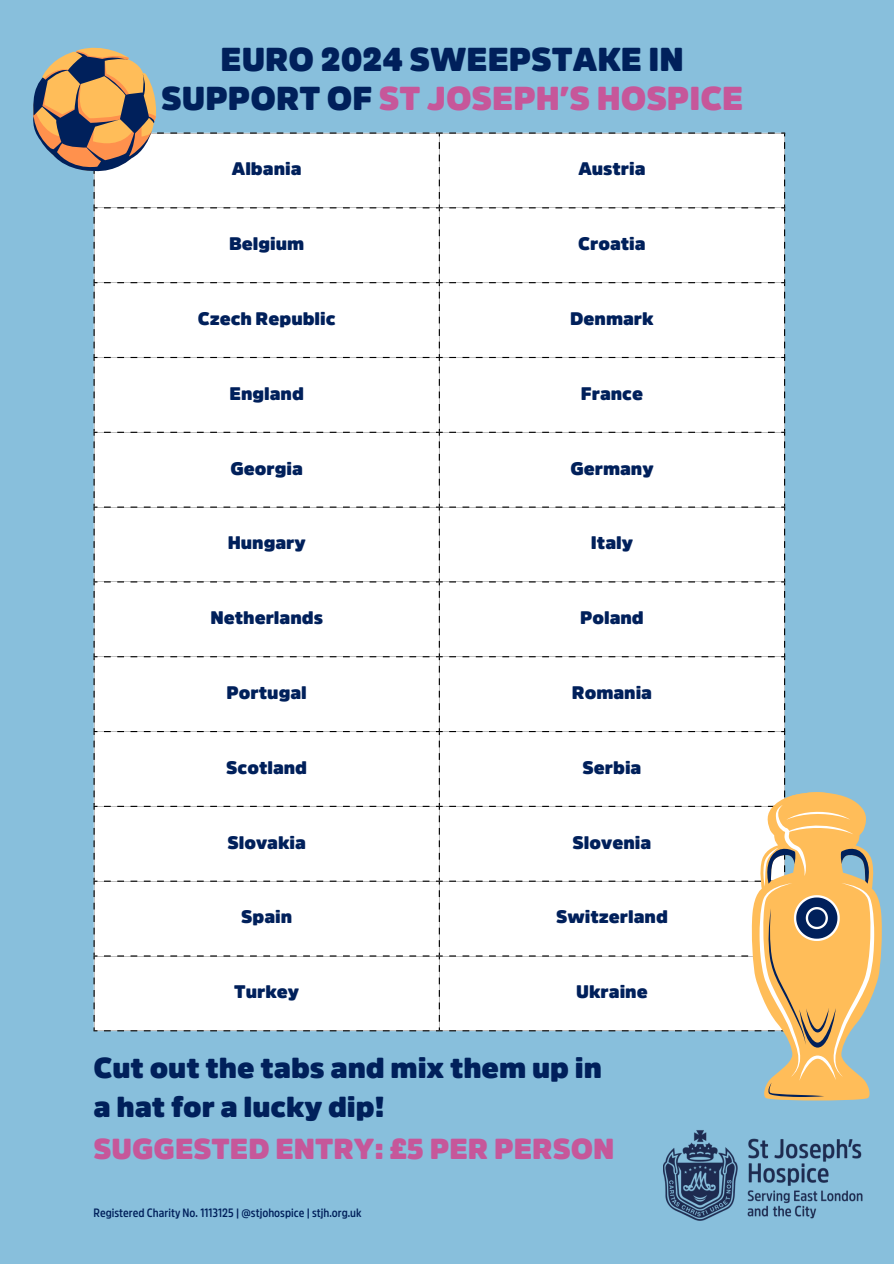
<style>
.page{position:relative;width:894px;height:1264px;background:#fff}
.page>*{position:absolute;margin:0;border:0;box-sizing:border-box;transform-origin:0 0}
.t1{font:900 32.7px/39.3px "Amsi Pro Normal";color:#00205b;text-align:center}
.t2{font:900 28.65px/39.2px "Amsi Pro Normal";color:#00205b}
.t3{font:900 28.65px "Amsi Pro Normal";color:#c6579a}
.t4{font:900 18px "Amsi Pro Normal";color:#00205b}
.t5{font:600 12px "Amsi Pro Narrow";color:#00205b}
.s1{color:#c6579a}
</style>
<div class="page">
<div style="left:0;top:0;width:893px;height:1263px;background:#88bfdc"></div>
<img style="left:663px;top:1130px;width:199px;height:90px">
<div style="left:93px;top:132px;width:347px;height:899px;background:#fff"></div>
<div style="left:440px;top:132px;width:345px;height:899px;background:#fff"></div>
<svg style="left:33px;top:47px;width:123px;height:126px"></svg>
<svg style="left:750px;top:792px;width:132px;height:308px"></svg>
<p class="t1" style="left:161px;top:41px;width:583px">EURO 2024 SWEEPSTAKE IN<br>SUPPORT OF <span class="s1">ST JOSEPH’S HOSPICE</span></p>
<h1 class="t4" style="left:232px;top:160px;width:71px">Albania</h1>
<p class="t4" style="left:578px;top:160px;width:69px">Austria</p>
<p class="t4" style="left:229px;top:235px;width:77px">Belgium</p>
<p class="t4" style="left:578px;top:235px;width:69px">Croatia</p>
<p class="t4" style="left:198px;top:309px;width:139px">Czech Republic</p>
<p class="t4" style="left:570px;top:309px;width:85px">Denmark</p>
<p class="t4" style="left:229px;top:384px;width:76px">England</p>
<p class="t4" style="left:580px;top:384px;width:64px">France</p>
<p class="t4" style="left:230px;top:459px;width:74px">Georgia</p>
<p class="t4" style="left:570px;top:459px;width:85px">Germany</p>
<p class="t4" style="left:228px;top:534px;width:79px">Hungary</p>
<p class="t4" style="left:590px;top:534px;width:44px">Italy</p>
<p class="t4" style="left:210px;top:609px;width:114px">Netherlands</p>
<p class="t4" style="left:580px;top:609px;width:65px">Poland</p>
<p class="t4" style="left:226px;top:683px;width:82px">Portugal</p>
<p class="t4" style="left:571px;top:683px;width:82px">Romania</p>
<p class="t4" style="left:226px;top:758px;width:82px">Scotland</p>
<p class="t4" style="left:582px;top:758px;width:60px">Serbia</p>
<p class="t4" style="left:227px;top:833px;width:80px">Slovakia</p>
<p class="t4" style="left:572px;top:833px;width:80px">Slovenia</p>
<p class="t4" style="left:241px;top:908px;width:53px">Spain</p>
<p class="t4" style="left:556px;top:908px;width:113px">Switzerland</p>
<p class="t4" style="left:234px;top:982px;width:66px">Turkey</p>
<p class="t4" style="left:576px;top:982px;width:73px">Ukraine</p>
<p class="t2" style="left:93px;top:1049px;width:510px">Cut out the tabs and mix them up in a hat for a lucky dip!</p>
<h3 class="t3" style="left:93px;top:1134px;width:522px">SUGGESTED ENTRY: £5 PER PERSON</h3>
<h2 class="t5" style="left:93px;top:1206px;width:269px">Registered Charity No. 1113125 | @stjohospice | stjh.org.uk</h2>
</div>
